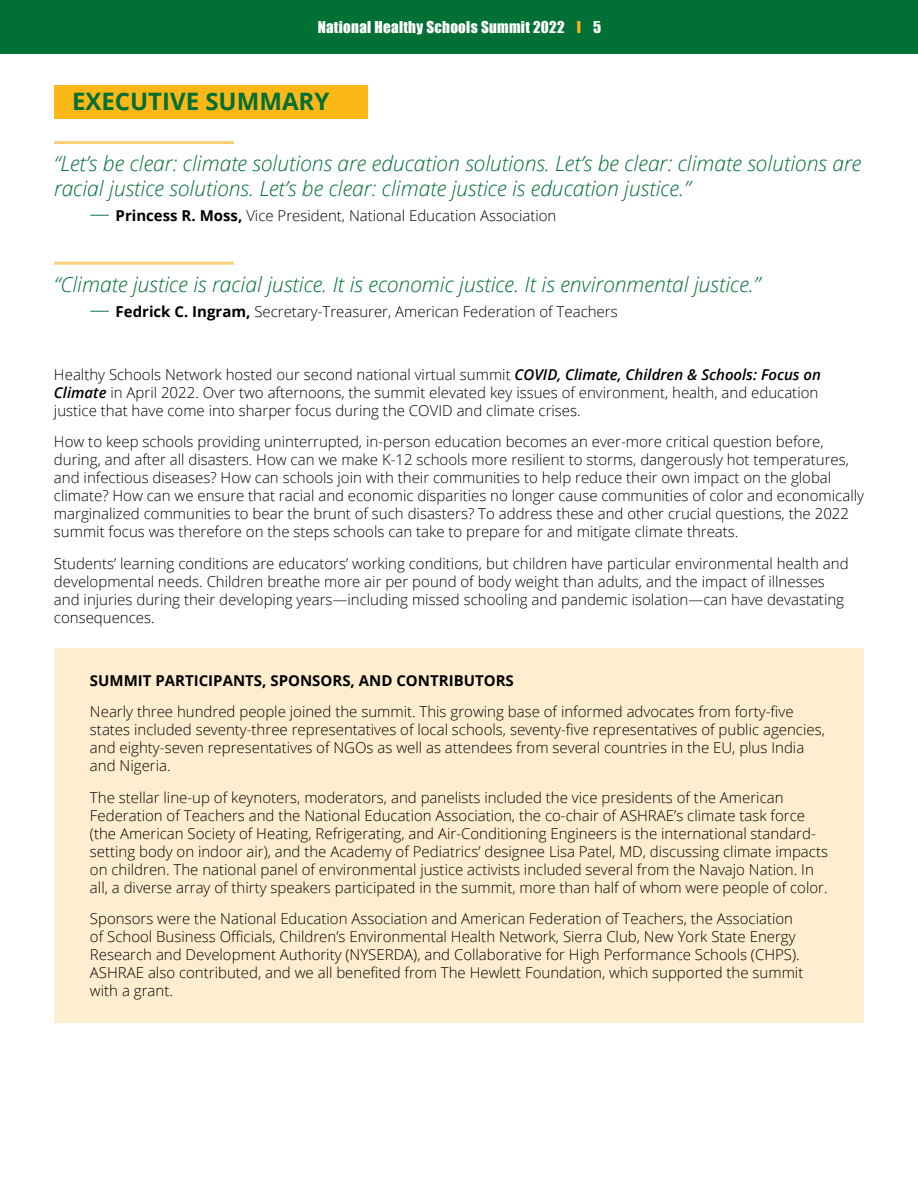
<style>
.page{position:relative;width:918px;height:1188px;background:#fff}
.page>*{position:absolute;margin:0;border:0;box-sizing:border-box;transform-origin:0 0}
.t1{font:700 24px "Open Sans";color:#007035}
.t2{font:italic 300 21px/25.2px "Open Sans";color:#007035}
.t3{font:300 15px/18px "Open Sans";color:#000}
.t4{font:700 15px "Open Sans";color:#000}
.t5{font:15px "Impact";letter-spacing:.02em;color:#fff}
.s1{color:#fdb717}
.s2{font-style:italic;font-size:21px;color:#007035}
.s3{font-weight:700}
.s4{font-weight:600;font-style:italic}
</style>
<div class="page">
<div style="left:0;top:0;width:918px;height:54px;background:#007035"></div>
<div style="left:54px;top:648px;width:810px;height:374px;background:#ffedcf"></div>
<div style="left:54px;top:86px;width:313px;height:33px;background:#fdb717"></div>
<hr style="left:54px;top:141px;width:180px;height:3px;background:#ffd17c">
<hr style="left:54px;top:262px;width:180px;height:3px;background:#ffd17c">
<p class="t5" style="left:318px;top:15px;width:285px">National Healthy Schools Summit 2022 <span class="s1">I</span> 5</p>
<h1 class="t1" style="left:72px;top:84px;width:259px">EXECUTIVE SUMMARY</h1>
<h2 class="t2" style="left:54px;top:150px;width:809px">“Let’s be clear: climate solutions are education solutions. Let’s be clear: climate solutions are racial justice solutions. Let’s be clear: climate justice is education justice.”</h2>
<p class="t3" style="left:90px;top:207px;width:468px"><span class="s2">—</span> <span class="s3">Princess R. Moss,</span> Vice President, National Education Association</p>
<h2 class="t2" style="left:54px;top:271px;width:708px">“Climate justice is racial justice. It is economic justice. It is environmental justice.”</h2>
<p class="t3" style="left:90px;top:302px;width:529px"><span class="s2">—</span> <span class="s3">Fedrick C. Ingram,</span> Secretary-Treasurer, American Federation of Teachers</p>
<p class="t3" style="left:54px;top:365px;width:769px">Healthy Schools Network hosted our second national virtual summit <span class="s4">COVID, Climate, Children &amp; Schools: Focus on<br>Climate</span> in April 2022. Over two afternoons, the summit elevated key issues of environment, health, and education justice that have come into sharper focus during the COVID and climate crises.</p>
<p class="t3" style="left:54px;top:433px;width:812px">How to keep schools providing uninterrupted, in-person education becomes an ever-more critical question before, during, and after all disasters. How can we make K-12 schools more resilient to storms, dangerously hot temperatures, and infectious diseases? How can schools join with their communities to help reduce their own impact on the global climate? How can we ensure that racial and economic disparities no longer cause communities of color and economically marginalized communities to bear the brunt of such disasters? To address these and other crucial questions, the 2022 summit focus was therefore on the steps schools can take to prepare for and mitigate climate threats.</p>
<p class="t3" style="left:54px;top:554px;width:796px">Students’ learning conditions are educators’ working conditions, but children have particular environmental health and developmental needs. Children breathe more air per pound of body weight than adults, and the impact of illnesses and injuries during their developing years—including missed schooling and pandemic isolation—can have devastating consequences.</p>
<p class="t4" style="left:90px;top:670px;width:425px">SUMMIT PARTICIPANTS, SPONSORS, AND CONTRIBUTORS</p>
<p class="t3" style="left:90px;top:703px;width:736px">Nearly three hundred people joined the summit. This growing base of informed advocates from forty-five states included seventy-three representatives of local schools, seventy-five representatives of public agencies, and eighty-seven representatives of NGOs as well as attendees from several countries in the EU, plus India and Nigeria.</p>
<p class="t3" style="left:90px;top:788px;width:740px">The stellar line-up of keynoters, moderators, and panelists included the vice presidents of the American Federation of Teachers and the National Education Association, the co-chair of ASHRAE’s climate task force (the American Society of Heating, Refrigerating, and Air-Conditioning Engineers is the international standard&shy;setting body on indoor air), and the Academy of Pediatrics’ designee Lisa Patel, MD, discussing climate impacts on children. The national panel of environmental justice activists included several from the Navajo Nation. In all, a diverse array of thirty speakers participated in the summit, more than half of whom were people of color.</p>
<p class="t3" style="left:90px;top:910px;width:715px">Sponsors were the National Education Association and American Federation of Teachers, the Association of School Business Officials, Children’s Environmental Health Network, Sierra Club, New York State Energy Research and Development Authority (NYSERDA), and Collaborative for High Performance Schools (CHPS).<br>ASHRAE also contributed, and we all benefited from The Hewlett Foundation, which supported the summit with a grant.</p>
</div>
